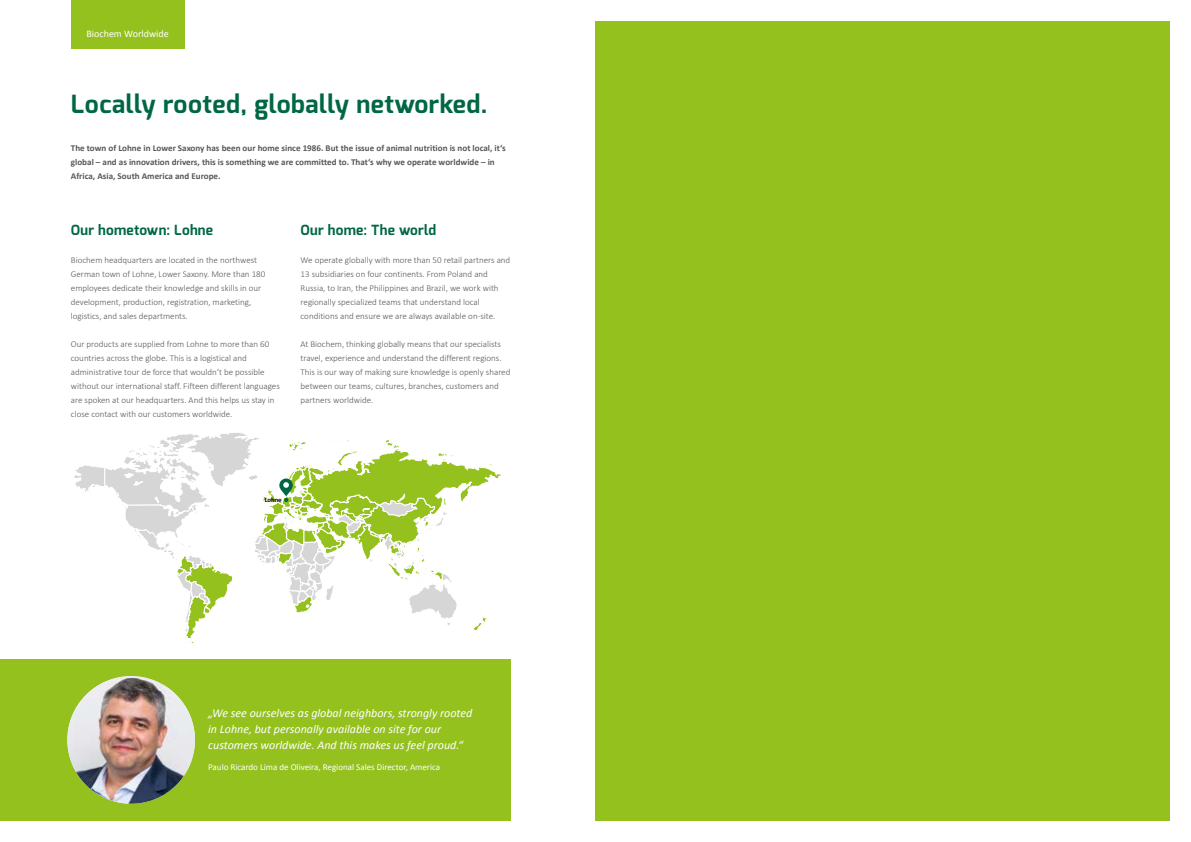
<style>
.page{position:relative;width:1191px;height:842px;background:#fff}
.page>*{position:absolute;margin:0;border:0;box-sizing:border-box;transform-origin:0 0}
.t1{font:700 25px "Exo";letter-spacing:.02em;color:#006745}
.t2{font:700 14px "Exo";letter-spacing:.02em;color:#006745}
.t3{font:italic 12px/16px "Calibri";color:#fff}
.t4{font:10px "Calibri";color:#fff}
.t5{font:300 9px/14px "Calibri";color:#575756}
.t6{font:700 9px/14px "Calibri";color:#575756}
.t7{font:9px "Calibri";color:#fff}
.t8{font:700 6.6px "Calibri";color:#000}
</style>
<div class="page">
<div style="left:71px;top:0;width:113px;height:48px;background:#95c11f"></div>
<div style="left:0;top:659px;width:510px;height:162px;background:#95c11f"></div>
<img style="left:67px;top:676px;width:128px;height:128px;border-radius:64px">
<div style="left:595px;top:21px;width:574px;height:800px;background:#95c11f"></div>
<svg style="left:74px;top:433px;width:427px;height:210px"></svg>
<p class="t4" style="left:86px;top:27px;width:84px">Biochem Worldwide</p>
<h1 class="t1" style="left:71px;top:88px;width:418px">Locally rooted, globally networked.</h1>
<p class="t6" style="left:71px;top:141px;width:436px">The town of Lohne in Lower Saxony has been our home since 1986. But the issue of animal nutrition is not local, it‘s global – and as innovation drivers, this is something we are committed to. That‘s why we operate worldwide – in<br>Africa, Asia, South America and Europe.</p>
<h2 class="t2" style="left:71px;top:221px;width:144px">Our hometown: Lohne</h2>
<p class="t5" style="left:71px;top:253px;width:196px">Biochem headquarters are located in the northwest German town of Lohne, Lower Saxony. More than 180 employees dedicate their knowledge and skills in our development, production, registration, marketing, logistics, and sales departments.</p>
<p class="t5" style="left:71px;top:337px;width:210px">Our products are supplied from Lohne to more than 60 countries across the globe. This is a logistical and administrative tour de force that wouldn‘t be possible without our international staff. Fifteen different languages are spoken at our headquarters. And this helps us stay in close contact with our customers worldwide.</p>
<h2 class="t2" style="left:300px;top:221px;width:137px">Our home: The world</h2>
<p class="t5" style="left:300px;top:253px;width:211px">We operate globally with more than 50 retail partners and 13 subsidiaries on four continents. From Poland and Russia, to Iran, the Philippines and Brazil, we work with regionally specialized teams that understand local conditions and ensure we are always available on-site.</p>
<p class="t5" style="left:300px;top:337px;width:211px">At Biochem, thinking globally means that our specialists travel, experience and understand the different regions.<br>This is our way of making sure knowledge is openly shared between our teams, cultures, branches, customers and partners worldwide.</p>
<p class="t8" style="left:265px;top:495px;width:18px">Lohne</p>
<h3 class="t3" style="left:208px;top:704px;width:266px">„We see ourselves as global neighbors, strongly rooted in Lohne, but personally available on site for our customers worldwide. And this makes us feel proud.“</h3>
<p class="t7" style="left:208px;top:762px;width:233px">Paulo Ricardo Lima de Oliveira, Regional Sales Director, America</p>
</div>
